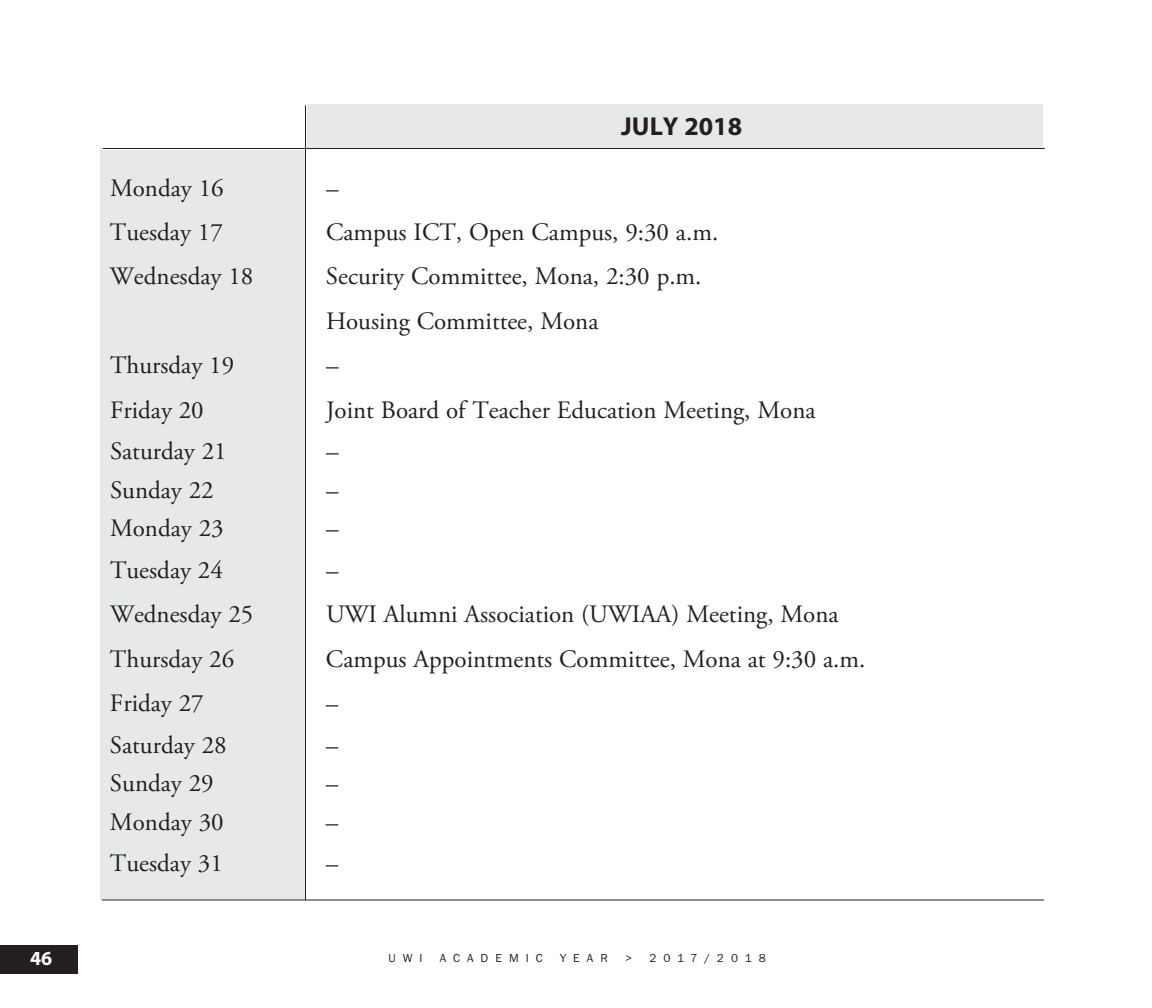
<style>
.page{position:relative;width:1152px;height:1008px;background:#fff}
.page>*{position:absolute;margin:0;border:0;box-sizing:border-box;transform-origin:0 0}
.t1{font:700 26px "Myriad Pro";color:#231f20}
.t2{font:25px/44.4px "Adobe Garamond Pro";color:#231f20}
.t3{font:700 20px "Myriad Pro";color:#fff}
.t4{font:12px "Franklin Gothic";letter-spacing:.585em;color:#231f20}
.t5{font:12px "Franklin Gothic";letter-spacing:.565em;color:#231f20}
</style>
<div class="page">
<div style="left:307px;top:104px;width:736px;height:44px;background:#e7e8e9"></div>
<div style="left:100px;top:150px;width:205px;height:750px;background:#e7e8e9"></div>
<div style="left:0;top:946px;width:78px;height:28px;background:#231f20"></div>
<hr style="left:305px;top:105px;width:1px;height:795px;background:#231f20">
<hr style="left:102px;top:900px;width:942px;height:1px;background:#231f20">
<hr style="left:103px;top:148px;width:942px;height:1px;background:#231f20">
<p class="t2" style="left:110px;top:168px;width:115px">Monday 16</p>
<p class="t2" style="left:326px;top:168px;width:14px">–</p>
<p class="t1" style="left:621px;top:116px;width:122px">JULY 2018</p>
<p class="t2" style="left:110px;top:212px;width:114px">Tuesday 17</p>
<p class="t2" style="left:326px;top:212px;width:394px">Campus ICT, Open Campus, 9:30 a.m.</p>
<p class="t2" style="left:110px;top:257px;width:145px">Wednesday 18</p>
<p class="t2" style="left:326px;top:257px;width:377px">Security Committee, Mona, 2:30 p.m.<br>Housing Committee, Mona</p>
<p class="t2" style="left:110px;top:345px;width:126px">Thursday 19</p>
<p class="t2" style="left:326px;top:345px;width:14px">–</p>
<p class="t2" style="left:110px;top:390px;width:95px">Friday 20</p>
<p class="t2" style="left:326px;top:390px;width:491px">Joint Board of Teacher Education Meeting, Mona</p>
<p class="t2" style="left:110px;top:431px;width:118px">Saturday 21</p>
<p class="t2" style="left:326px;top:431px;width:14px">–</p>
<p class="t2" style="left:110px;top:470px;width:105px">Sunday 22</p>
<p class="t2" style="left:110px;top:509px;width:115px">Monday 23</p>
<p class="t2" style="left:110px;top:550px;width:114px">Tuesday 24</p>
<p class="t2" style="left:326px;top:470px;width:14px">–</p>
<p class="t2" style="left:326px;top:509px;width:14px">–</p>
<p class="t2" style="left:326px;top:550px;width:14px">–</p>
<p class="t2" style="left:110px;top:594px;width:145px">Wednesday 25</p>
<p class="t2" style="left:326px;top:594px;width:514px">UWI Alumni Association (UWIAA) Meeting, Mona</p>
<p class="t2" style="left:110px;top:639px;width:126px">Thursday 26</p>
<p class="t2" style="left:326px;top:639px;width:541px">Campus Appointments Committee, Mona at 9:30 a.m.</p>
<p class="t2" style="left:110px;top:683px;width:95px">Friday 27</p>
<p class="t2" style="left:326px;top:683px;width:14px">–</p>
<p class="t2" style="left:110px;top:725px;width:118px">Saturday 28</p>
<p class="t2" style="left:110px;top:763px;width:105px">Sunday 29</p>
<p class="t2" style="left:110px;top:802px;width:115px">Monday 30</p>
<p class="t2" style="left:110px;top:844px;width:114px">Tuesday 31</p>
<p class="t2" style="left:326px;top:725px;width:14px">–</p>
<p class="t2" style="left:326px;top:763px;width:14px">–</p>
<p class="t2" style="left:326px;top:802px;width:14px">–</p>
<p class="t2" style="left:326px;top:844px;width:14px">–</p>
<p class="t3" style="left:30px;top:951px;width:24px">46</p>
<p class="t4" style="left:388px;top:951px;width:36px">UWI</p>
<p class="t4" style="left:440px;top:951px;width:104px">ACADEMIC</p>
<p class="t4" style="left:560px;top:951px;width:49px">YEAR</p>
<p class="t5" style="left:625px;top:951px;width:142px">&gt; 2017/2018</p>
</div>
